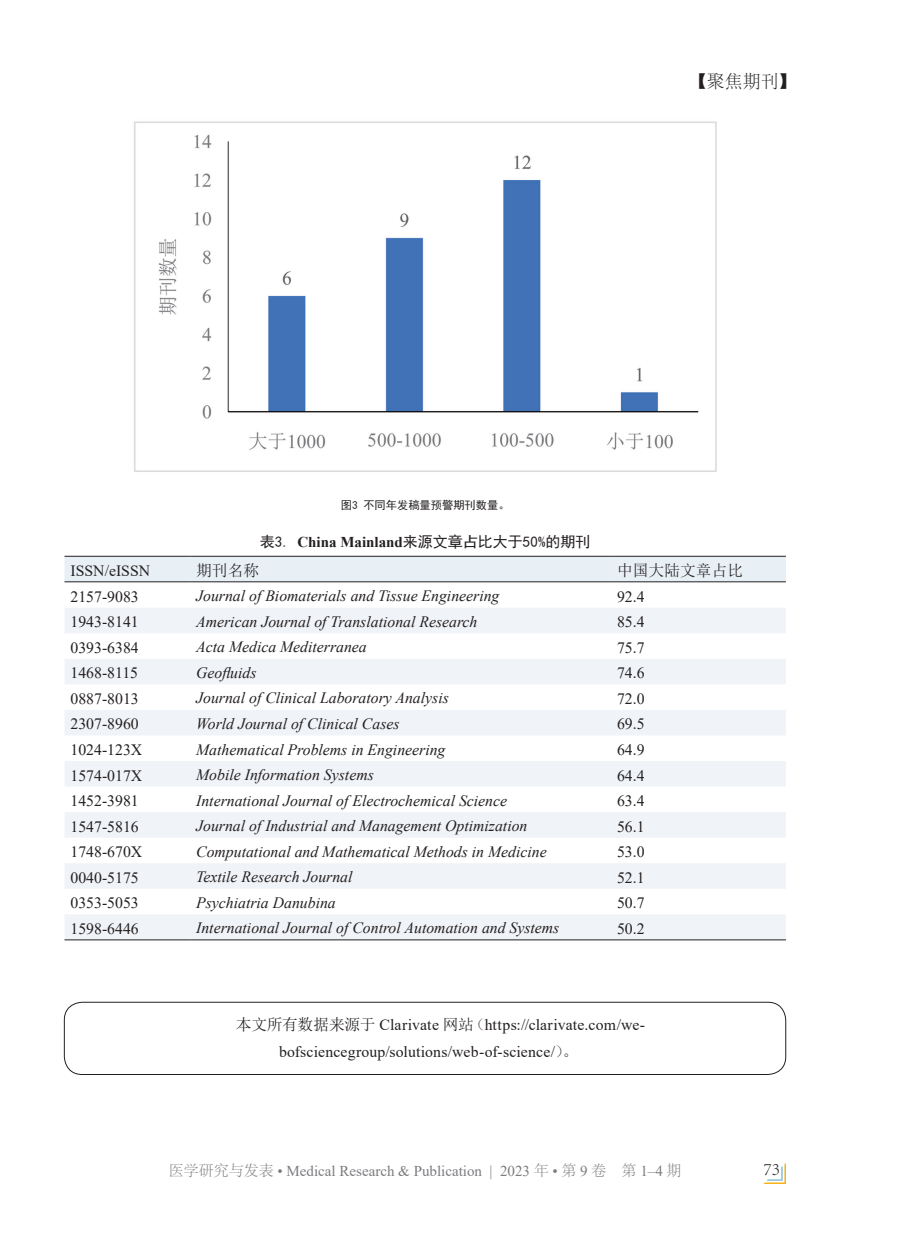
<style>
.page{position:relative;width:906px;height:1238px;background:#fff}
.page>*{position:absolute;margin:0;border:0;box-sizing:border-box;transform-origin:0 0}
.t1{font:300 18px "Adobe Song Std";color:#231f20}
.TableBody{font:italic 15.75px "Times New Roman";color:#231f20}
.TableBody-2{font:15.75px "Times New Roman";color:#231f20}
.Para{font:15.75px/27px "Times New Roman";letter-spacing:.01em;color:#231f20}
.TableHeading{font:15.75px "N Sim Sun";color:#231f20}
.TableHeading-2{font:15.75px "Times New Roman";color:#231f20}
.t2{font:15px "Times New Roman";color:#7c7c80}
.TableCaption{font:15px "Sim Hei";color:#231f20}
.FigureCaption{font:11.25px "Sim Hei";color:#231f20}
.s1{font-family:"Times New Roman";font-weight:700}
.s2{font-family:"N Sim Sun"}
.s3{font-family:"Adobe Song Std";font-weight:300}
</style>
<div class="page">
<svg style="left:764px;top:1163px;width:22px;height:20px"></svg>
<img style="left:134px;top:121px;width:583px;height:351px">
<div style="left:64px;top:557px;width:722px;height:24px;background:#e8f0f6"></div>
<svg style="left:65px;top:608px;width:721px;height:331px;fill:#f0f3f7"></svg>
<hr style="left:64px;top:556px;width:126px;height:1px;background:#231f20">
<hr style="left:64px;top:581px;width:126px;height:1px;background:#231f20">
<hr style="left:190px;top:556px;width:421px;height:1px;background:#231f20">
<hr style="left:190px;top:581px;width:421px;height:1px;background:#231f20">
<hr style="left:611px;top:556px;width:175px;height:1px;background:#231f20">
<hr style="left:611px;top:581px;width:175px;height:1px;background:#231f20">
<hr style="left:64px;top:939px;width:126px;height:1px;background:#231f20">
<hr style="left:190px;top:939px;width:421px;height:1px;background:#231f20">
<hr style="left:611px;top:939px;width:175px;height:1px;background:#231f20">
<div style="left:64px;top:1002px;width:722px;height:72px;border:1px solid #231f20;border-radius:18px"></div>
<p class="t1" style="left:689px;top:71px;width:109px">【聚焦期刊】</p>
<p class="FigureCaption" style="left:341px;top:499px;width:170px">图3 不同年发稿量预警期刊数量。</p>
<p class="TableCaption" style="left:260px;top:534px;width:332px">表3. <span class="s1">China Mainland</span>来源文章占比大于50%的期刊</p>
<p class="TableHeading-2" style="left:70px;top:559px;width:81px">ISSN/eISSN</p>
<p class="TableHeading" style="left:196px;top:562px;width:64px">期刊名称</p>
<p class="TableHeading" style="left:617px;top:562px;width:127px">中国大陆文章占比</p>
<p class="TableBody-2" style="left:70px;top:585px;width:70px">2157-9083</p>
<p class="TableBody" style="left:196px;top:585px;width:305px">Journal of Biomaterials and Tissue Engineering</p>
<p class="TableBody-2" style="left:617px;top:585px;width:29px">92.4</p>
<p class="TableBody-2" style="left:70px;top:611px;width:70px">1943-8141</p>
<p class="TableBody" style="left:196px;top:610px;width:283px">American Journal of Translational Research</p>
<p class="TableBody-2" style="left:617px;top:611px;width:29px">85.4</p>
<p class="TableBody-2" style="left:70px;top:636px;width:70px">0393-6384</p>
<p class="TableBody" style="left:196px;top:636px;width:172px">Acta Medica Mediterranea</p>
<p class="TableBody-2" style="left:617px;top:636px;width:29px">75.7</p>
<p class="TableBody-2" style="left:70px;top:662px;width:69px">1468-8115</p>
<p class="TableBody" style="left:196px;top:661px;width:62px">Geofluids</p>
<p class="TableBody-2" style="left:617px;top:662px;width:29px">74.6</p>
<p class="TableBody-2" style="left:70px;top:687px;width:70px">0887-8013</p>
<p class="TableBody" style="left:196px;top:687px;width:254px">Journal of Clinical Laboratory Analysis</p>
<p class="TableBody-2" style="left:617px;top:687px;width:29px">72.0</p>
<p class="TableBody-2" style="left:70px;top:713px;width:70px">2307-8960</p>
<p class="TableBody" style="left:196px;top:713px;width:205px">World Journal of Clinical Cases</p>
<p class="TableBody-2" style="left:617px;top:713px;width:29px">69.5</p>
<p class="TableBody-2" style="left:70px;top:738px;width:73px">1024-123X</p>
<p class="TableBody" style="left:196px;top:738px;width:251px">Mathematical Problems in Engineering</p>
<p class="TableBody-2" style="left:617px;top:738px;width:29px">64.9</p>
<p class="TableBody-2" style="left:70px;top:764px;width:73px">1574-017X</p>
<p class="TableBody" style="left:196px;top:764px;width:179px">Mobile Information Systems</p>
<p class="TableBody-2" style="left:617px;top:764px;width:29px">64.4</p>
<p class="TableBody-2" style="left:70px;top:789px;width:70px">1452-3981</p>
<p class="TableBody" style="left:196px;top:789px;width:312px">International Journal of Electrochemical Science</p>
<p class="TableBody-2" style="left:617px;top:789px;width:29px">63.4</p>
<p class="TableBody-2" style="left:70px;top:815px;width:70px">1547-5816</p>
<p class="TableBody" style="left:196px;top:815px;width:333px">Journal of Industrial and Management Optimization</p>
<p class="TableBody-2" style="left:617px;top:815px;width:29px">56.1</p>
<p class="TableBody-2" style="left:70px;top:840px;width:73px">1748-670X</p>
<p class="TableBody" style="left:196px;top:840px;width:352px">Computational and Mathematical Methods in Medicine</p>
<p class="TableBody-2" style="left:617px;top:840px;width:29px">53.0</p>
<p class="TableBody-2" style="left:70px;top:866px;width:70px">0040-5175</p>
<p class="TableBody" style="left:196px;top:866px;width:158px">Textile Research Journal</p>
<p class="TableBody-2" style="left:617px;top:866px;width:29px">52.1</p>
<p class="TableBody-2" style="left:70px;top:891px;width:70px">0353-5053</p>
<p class="TableBody" style="left:196px;top:891px;width:141px">Psychiatria Danubina</p>
<p class="TableBody-2" style="left:617px;top:891px;width:29px">50.7</p>
<p class="TableBody-2" style="left:70px;top:917px;width:70px">1598-6446</p>
<p class="TableBody" style="left:196px;top:917px;width:365px">International Journal of Control Automation and Systems</p>
<p class="TableBody-2" style="left:617px;top:917px;width:29px">50.2</p>
<p class="Para" style="left:279px;top:1010px;width:367px;text-indent:-43px"><span class="s2">本文所有数据来源于</span> Clarivate <span class="s2">网站（</span>https://clarivate.com/we&shy;bofsciencegroup/solutions/web-of-science/<span class="s2">）。</span></p>
<p class="t2" style="left:169px;top:1160px;width:514px"><span class="s3">医学研究与发表</span> • Medical Research &amp; Publication | 2023 <span class="s3">年</span> • <span class="s3">第</span> 9 <span class="s3">卷 第</span> 1–4 <span class="s3">期</span></p>
<p class="t1" style="left:763px;top:1158px;width:18px">73</p>
</div>
